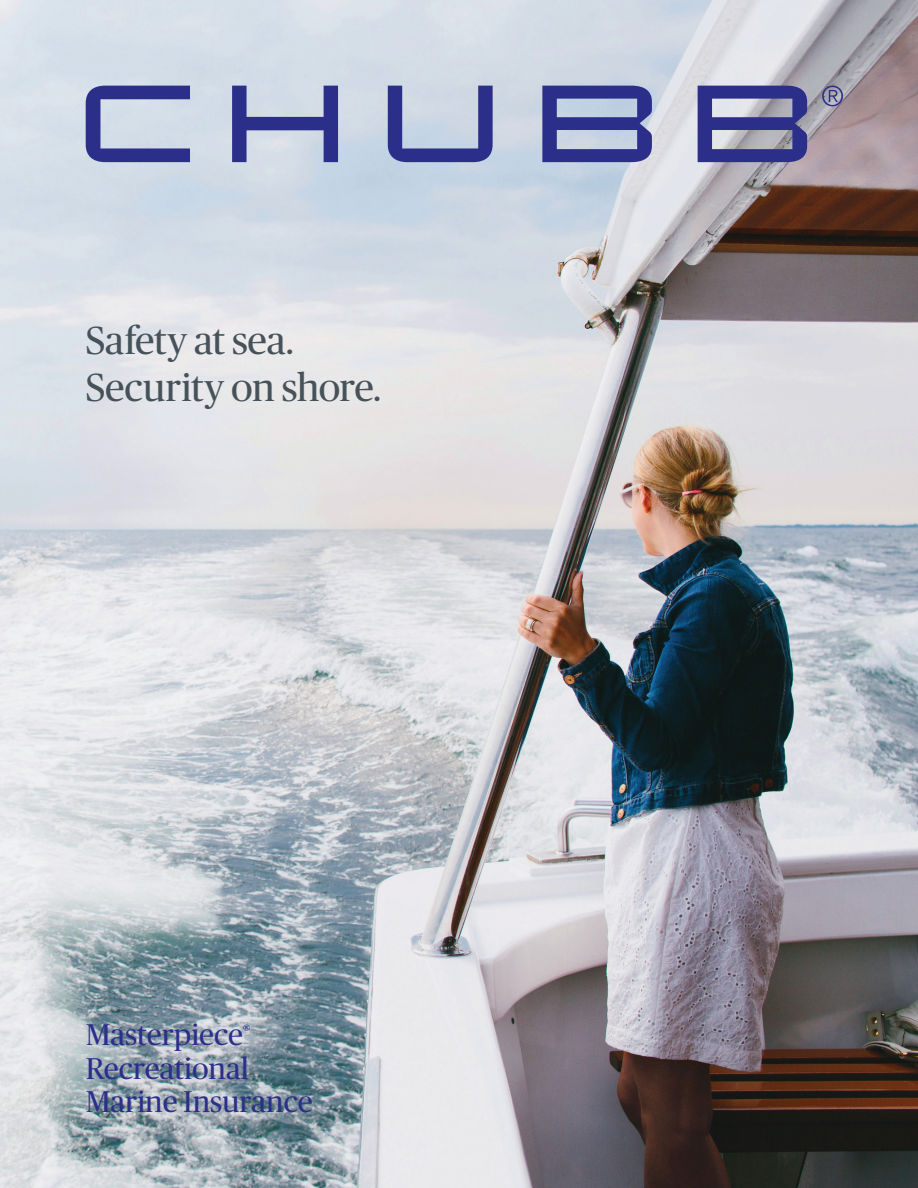
<style>
.page{position:relative;width:918px;height:1188px;background:#fff}
.page>*{position:absolute;margin:0;border:0;box-sizing:border-box;transform-origin:0 0}
.t1{font:39px/46.8px "Publico";letter-spacing:-.005em;color:#46525a}
.t2{font:30px/33.5px "Publico";color:#2c2f8a}
.t3{font:12px "Chubb Publico Text";color:#2c2f8a}
</style>
<div class="page">
<img style="left:0;top:0;width:918px;height:1188px">
<svg style="left:86px;top:86px;width:721px;height:76px;background:#939ac2"></svg>
<svg style="left:822px;top:86px;width:21px;height:20px"></svg>
<h1 class="t1" style="left:86px;top:317px;width:297px">Safety at sea.<br>Security on shore.</h1>
<p class="t2" style="left:86px;top:1018px;width:159px">Masterpiece</p>
<p class="t3" style="left:243px;top:1020px;width:9px">®</p>
<p class="t2" style="left:86px;top:1051px;width:228px">Recreational<br>Marine Insurance</p>
</div>
